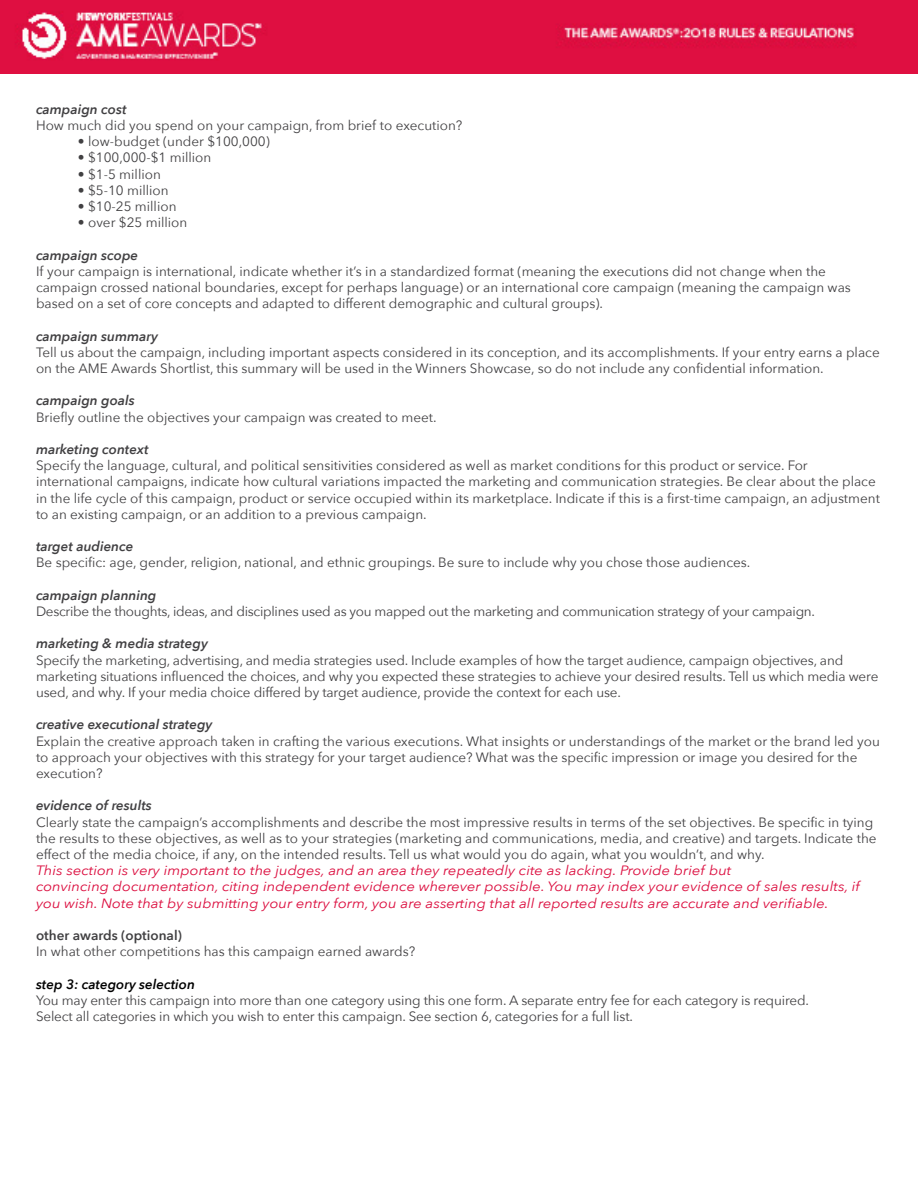
<style>
.page{position:relative;width:918px;height:1188px;background:#fff}
.page>*{position:absolute;margin:0;border:0;box-sizing:border-box;transform-origin:0 0}
.t1{font:13.5px/16.2px "Avenir Next";color:#414042}
.t2{font:italic 13.5px/16.2px "Avenir Next";color:#dc0f40;scale:1.1 1}
.t3{font:italic 600 13.5px "Avenir Next";color:#414042}
.t4{font:13.5px "Avenir Next";letter-spacing:-.02em;color:#414042}
.t5{font:italic 600 13.5px "Avenir Next";color:#000}
.t6{font:600 13.5px "Avenir Next";color:#414042}
</style>
<div class="page">
<img style="left:0;top:0;width:918px;height:74px">
<p class="t3" style="left:36px;top:98px;width:92px">campaign cost</p>
<p class="t1" style="left:36px;top:117px;width:428px">How much did you spend on your campaign, from brief to execution?</p>
<p class="t1" style="left:78px;top:133px;width:193px">• low-budget (under $100,000)</p>
<p class="t1" style="left:78px;top:149px;width:135px">• $100,000-$1 million</p>
<p class="t1" style="left:78px;top:165px;width:84px">• $1-5 million</p>
<p class="t1" style="left:78px;top:181px;width:92px">• $5-10 million</p>
<p class="t1" style="left:78px;top:198px;width:100px">• $10-25 million</p>
<p class="t1" style="left:78px;top:214px;width:111px">• over $25 million</p>
<p class="t3" style="left:36px;top:243px;width:104px">campaign scope</p>
<p class="t1" style="left:36px;top:262px;width:816px">If your campaign is international, indicate whether it’s in a standardized format (meaning the executions did not change when the campaign crossed national boundaries, except for perhaps language) or an international core campaign (meaning the campaign was based on a set of core concepts and adapted to different demographic and cultural groups).</p>
<p class="t3" style="left:36px;top:324px;width:123px">campaign summary</p>
<p class="t1" style="left:36px;top:343px;width:845px">Tell us about the campaign, including important aspects considered in its conception, and its accomplishments. If your entry earns a place on the AME Awards Shortlist, this summary will be used in the Winners Showcase, so do not include any confidential information.</p>
<p class="t3" style="left:36px;top:389px;width:100px">campaign goals</p>
<p class="t1" style="left:36px;top:408px;width:402px">Briefly outline the objectives your campaign was created to meet.</p>
<p class="t3" style="left:36px;top:438px;width:114px">marketing context</p>
<p class="t1" style="left:36px;top:457px;width:846px">Specify the language, cultural, and political sensitivities considered as well as market conditions for this product or service. For international campaigns, indicate how cultural variations impacted the marketing and communication strategies. Be clear about the place in the life cycle of this campaign, product or service occupied within its marketplace. Indicate if this is a first-time campaign, an adjustment to an existing campaign, or an addition to a previous campaign.</p>
<p class="t3" style="left:36px;top:535px;width:99px">target audience</p>
<p class="t1" style="left:36px;top:554px;width:716px">Be specific: age, gender, religion, national, and ethnic groupings. Be sure to include why you chose those audiences.</p>
<p class="t3" style="left:36px;top:584px;width:122px">campaign planning</p>
<p class="t4" style="left:36px;top:600px;width:781px">Describe the thoughts, ideas, and disciplines used as you mapped out the marketing and communication strategy of your campaign.</p>
<p class="t3" style="left:36px;top:632px;width:173px">marketing &amp; media strategy</p>
<p class="t1" style="left:36px;top:651px;width:844px">Specify the marketing, advertising, and media strategies used. Include examples of how the target audience, campaign objectives, and marketing situations influenced the choices, and why you expected these strategies to achieve your desired results. Tell us which media were used, and why. If your media choice differed by target audience, provide the context for each use.</p>
<p class="t3" style="left:36px;top:713px;width:178px">creative executional strategy</p>
<p class="t1" style="left:36px;top:732px;width:845px">Explain the creative approach taken in crafting the various executions. What insights or understandings of the market or the brand led you to approach your objectives with this strategy for your target audience? What was the specific impression or image you desired for the execution?</p>
<p class="t3" style="left:36px;top:794px;width:117px">evidence of results</p>
<p class="t1" style="left:36px;top:813px;width:842px">Clearly state the campaign’s accomplishments and describe the most impressive results in terms of the set objectives. Be specific in tying the results to these objectives, as well as to your strategies (marketing and communications, media, and creative) and targets. Indicate the effect of the media choice, if any, on the intended results. Tell us what would you do again, what you wouldn’t, and why.</p>
<p class="t2" style="left:36px;top:862px;width:750px">This section is very important to the judges, and an area they repeatedly cite as lacking. Provide brief but<br>convincing documentation, citing independent evidence wherever possible. You may index your evidence of sales results, if you wish. Note that by submitting your entry form, you are asserting that all reported results are accurate and verifiable.</p>
<p class="t6" style="left:36px;top:924px;width:148px">other awards (optional)</p>
<p class="t1" style="left:36px;top:943px;width:381px">In what other competitions has this campaign earned awards?</p>
<p class="t5" style="left:36px;top:972px;width:160px">step 3: category selection</p>
<p class="t1" style="left:36px;top:991px;width:775px">You may enter this campaign into more than one category using this one form. A separate entry fee for each category is required.<br>Select all categories in which you wish to enter this campaign. See section 6, categories for a full list.</p>
</div>
